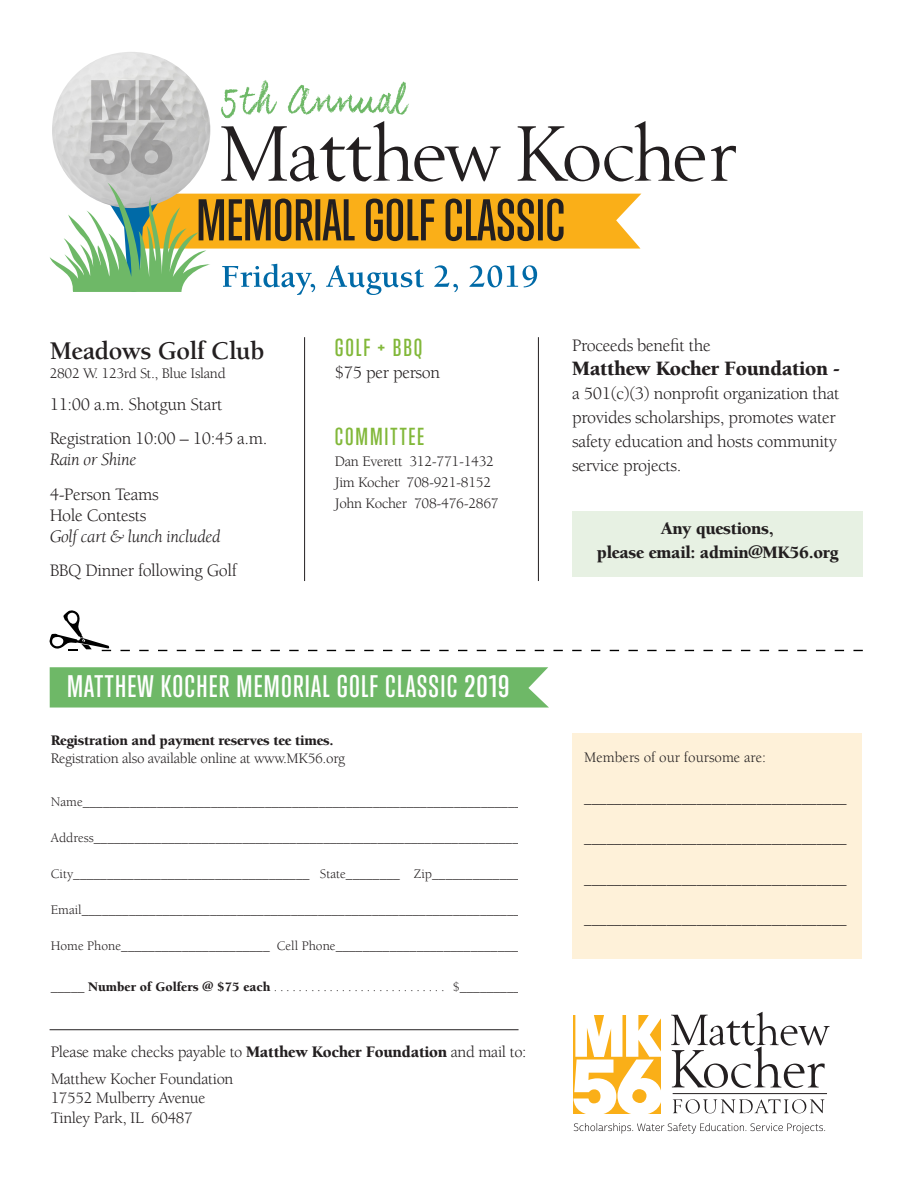
<style>
.page{position:relative;width:918px;height:1188px;background:#fff}
.page>*{position:absolute;margin:0;border:0;box-sizing:border-box;transform-origin:0 0}
.t1{font:500 28.5px "Trump Gothic West";letter-spacing:.04em;color:#fff;scale:1.1 1}
.t2{font:700 26.25px "Berkeley";letter-spacing:-.02em;color:#231f20}
.t3{font:500 22.5px "Trump Gothic West";letter-spacing:.075em;color:#82b83a;scale:1.1 1}
.t4{font:900 21px "Berkeley";letter-spacing:-.02em;color:#231f20}
.t5{font:18px/21px "Berkeley";letter-spacing:-.02em;color:#231f20}
.t6{font:900 18px/24px "Berkeley";letter-spacing:-.02em;color:#231f20;text-align:center}
.t7{font:16.5px/19.5px "Berkeley";letter-spacing:-.02em;color:#231f20}
.t8{font:15px/21px "Berkeley";letter-spacing:-.02em;color:#231f20}
.t9{font:15px "Berkeley";color:#231f20}
.t10{font:13.5px "Berkeley";color:#231f20}
.s1{font-style:italic}
.s2{font-weight:900}
</style>
<div class="page">
<div style="left:572px;top:511px;width:291px;height:66px;background:#e7f1e3"></div>
<svg style="left:50px;top:667px;width:499px;height:41px;background:#73ba6c"></svg>
<svg style="left:574px;top:1123px;width:251px;height:11px"></svg>
<svg style="left:671px;top:1012px;width:159px;height:76px"></svg>
<svg style="left:673px;top:1099px;width:151px;height:15px"></svg>
<hr style="left:673px;top:1093px;width:154px;height:1px;background:#231f20">
<svg style="left:573px;top:1015px;width:88px;height:99px"></svg>
<hr style="left:304px;top:337px;width:1px;height:244px;background:#231f20">
<div style="left:572px;top:733px;width:289px;height:226px;background:#fef1d9"></div>
<svg style="left:49px;top:610px;width:62px;height:41px"></svg>
<hr style="left:538px;top:337px;width:1px;height:244px;background:#231f20">
<hr style="left:50px;top:1029px;width:469px;height:1px;background:#231f20">
<img style="left:71px;top:52px;width:121px;height:28px">
<svg style="left:50px;top:80px;width:686px;height:215px"></svg>
<p class="t2" style="left:50px;top:336px;width:216px">Meadows Golf Club</p>
<p class="t8" style="left:50px;top:363px;width:178px">2802 W. 123rd St., Blue Island</p>
<p class="t5" style="left:50px;top:394px;width:174px">11:00 a.m. Shotgun Start</p>
<p class="t5" style="left:50px;top:429px;width:219px">Registration 10:00 – 10:45 a.m.<br><span class="s1">Rain or Shine</span></p>
<p class="t5" style="left:50px;top:484px;width:172px">4-Person Teams<br>Hole Contests<br><span class="s1">Golf cart &amp; lunch included</span></p>
<p class="t5" style="left:50px;top:561px;width:189px">BBQ Dinner following Golf</p>
<p class="t3" style="left:335px;top:335px;width:81px">GOLF + BBQ</p>
<p class="t5" style="left:335px;top:362px;width:107px">$75 per person</p>
<p class="t3" style="left:335px;top:423px;width:83px">COMMITTEE</p>
<p class="t8" style="left:335px;top:451px;width:165px">Dan Everett 312-771-1432<br>Jim Kocher 708-921-8152<br>John Kocher 708-476-2867</p>
<p class="t1" style="left:67px;top:670px;width:404px">MATTHEW KOCHER MEMORIAL GOLF CLASSIC 2019</p>
<p class="t8" style="left:51px;top:732px;width:296px;line-height:18px"><span class="s2">Registration and payment reserves tee times.<br></span>Registration also available online at www.MK56.org</p>
<p class="t10" style="left:51px;top:795px;width:479px">Name__________________________________________________________________</p>
<p class="t10" style="left:51px;top:831px;width:477px">Address________________________________________________________________</p>
<p class="t10" style="left:51px;top:867px;width:477px">City___________________________________ State________ Zip______________</p>
<p class="t10" style="left:51px;top:903px;width:478px">Email__________________________________________________________________</p>
<p class="t10" style="left:51px;top:939px;width:475px">Home Phone______________________ Cell Phone____________________________</p>
<p class="t10" style="left:51px;top:979px;width:471px">_____ <span class="s2">Number of Golfers @ $75 each</span> . . . . . . . . . . . . . . . . . . . . . . . . . . . . $_________</p>
<p class="t7" style="left:51px;top:1043px;width:477px">Please make checks payable to <span class="s2">Matthew Kocher Foundation</span> and mail to:</p>
<p class="t7" style="left:51px;top:1069px;width:184px">Matthew Kocher Foundation<br>17552 Mulberry Avenue<br>Tinley Park, IL 60487</p>
<p class="t5" style="left:572px;top:335px;width:140px">Proceeds benefit the</p>
<p class="t4" style="left:572px;top:357px;width:269px">Matthew Kocher Foundation -</p>
<p class="t5" style="left:572px;top:381px;width:269px;line-height:24px">a 501(c)(3) nonprofit organization that provides scholarships, promotes water safety education and hosts community service projects.</p>
<p class="t6" style="left:597px;top:517px;width:243px">Any questions,<br>please email: admin@MK56.org</p>
<p class="t9" style="left:584px;top:750px;width:183px">Members of our foursome are:</p>
<p class="t8" style="left:584px;top:788px;width:264px">___________________________________</p>
<p class="t8" style="left:584px;top:828px;width:264px">___________________________________</p>
<p class="t8" style="left:584px;top:869px;width:264px">___________________________________</p>
<p class="t8" style="left:584px;top:909px;width:264px">___________________________________</p>
</div>
